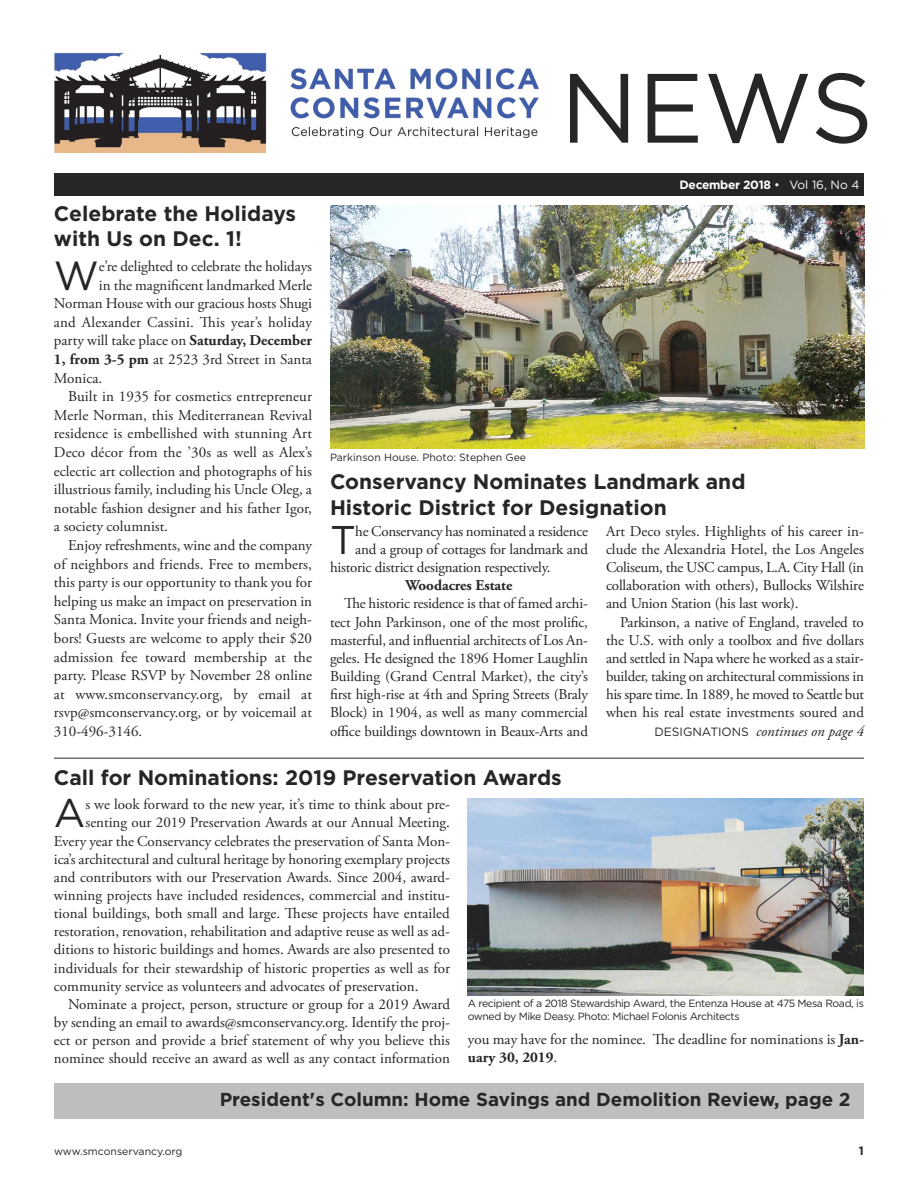
<style>
.page{position:relative;width:918px;height:1188px;background:#fff}
.page>*{position:absolute;margin:0;border:0;box-sizing:border-box;transform-origin:0 0}
.t1{font:98.25px "Gotham";color:#272526}
.t2{font:40.65px "Gotham";color:#272526}
.t3{font:40.05px "Gotham";color:#272526}
.t4{font:700 21px/25.2px "Gotham";color:#272526}
.t5{font:700 18.75px "Gotham";color:#272526}
.t6{font:15px/18.1px "Adobe Garamond Pro";color:#272526;text-align:justify}
.t7{font:15px "Adobe Garamond Pro";letter-spacing:-.02em;color:#272526}
.t8{font:italic 15px "Adobe Garamond Pro";color:#272526}
.t9{font:700 15px "Adobe Garamond Pro";color:#272526}
.t10{font:700 12px "Gotham";letter-spacing:-.025em;color:#fff}
.t11{font:700 12px "Gotham";color:#272526}
.t12{font:10.5px/12.6px "Gotham";letter-spacing:-.035em;color:#272526}
.t13{font:10.5px "Gotham";color:#272526}
.s1{font-weight:700}
.s2{font-weight:400}
.s3{font-family:"Gotham";font-style:normal;font-size:12px}
</style>
<div class="page">
<div style="left:54px;top:173px;width:810px;height:22px;background:#272526"></div>
<div style="left:54px;top:1083px;width:810px;height:36px;background:#bebebe"></div>
<img style="left:330px;top:206px;width:534px;height:243px">
<img style="left:54px;top:52px;width:485px;height:101px">
<hr style="left:54px;top:758px;width:810px;height:1px;background:#272526">
<img style="left:468px;top:798px;width:396px;height:198px">
<h3 class="t4" style="left:54px;top:202px;width:244px">Celebrate the Holidays with Us on Dec. 1!</h3>
<h2 class="t2" style="left:54px;top:260px;width:47px">W</h2>
<p class="t6" style="left:99px;top:259px;width:214px">e’re delighted to celebrate the holidays</p>
<p class="t6" style="left:99px;top:277px;width:215px">in the magnificent landmarked Merle</p>
<p class="t6" style="left:54px;top:296px;width:260px">Norman House with our gracious hosts Shugi</p>
<p class="t6" style="left:54px;top:314px;width:260px">and Alexander Cassini. This year’s holiday</p>
<p class="t6" style="left:54px;top:333px;width:260px">party will take place on <span class="s1">Saturday, December</span></p>
<p class="t6" style="left:54px;top:352px;width:260px"><span class="s1">1, from 3-5 pm</span> at 2523 3rd Street in Santa</p>
<p class="t6" style="left:54px;top:370px;width:50px">Monica.</p>
<p class="t6" style="left:68px;top:389px;width:245px">Built in 1935 for cosmetics entrepreneur</p>
<p class="t6" style="left:54px;top:407px;width:260px">Merle Norman, this Mediterranean Revival</p>
<p class="t6" style="left:54px;top:426px;width:260px">residence is embellished with stunning Art</p>
<p class="t6" style="left:54px;top:445px;width:260px">Deco décor from the ’30s as well as Alex’s</p>
<p class="t6" style="left:54px;top:463px;width:260px">eclectic art collection and photographs of his</p>
<p class="t6" style="left:54px;top:482px;width:260px">illustrious family, including his Uncle Oleg, a</p>
<p class="t6" style="left:54px;top:500px;width:260px">notable fashion designer and his father Igor,</p>
<p class="t6" style="left:54px;top:519px;width:116px">a society columnist.</p>
<p class="t6" style="left:68px;top:538px;width:245px">Enjoy refreshments, wine and the company</p>
<p class="t6" style="left:54px;top:556px;width:260px">of neighbors and friends. Free to members,</p>
<p class="t6" style="left:54px;top:575px;width:259px">this party is our opportunity to thank you for</p>
<p class="t6" style="left:54px;top:593px;width:260px">helping us make an impact on preservation in</p>
<p class="t6" style="left:54px;top:612px;width:260px">Santa Monica. Invite your friends and neigh-</p>
<p class="t6" style="left:54px;top:631px;width:260px">bors! Guests are welcome to apply their $20</p>
<p class="t6" style="left:54px;top:649px;width:260px">admission fee toward membership at the</p>
<p class="t6" style="left:54px;top:668px;width:259px">party. Please RSVP by November 28 online</p>
<p class="t6" style="left:54px;top:686px;width:260px">at www.smconservancy.org, by email at</p>
<p class="t6" style="left:54px;top:705px;width:259px">rsvp@smconservancy.org, or by voicemail at</p>
<p class="t6" style="left:54px;top:724px;width:90px">310-496-3146.</p>
<h1 class="t1" style="left:560px;top:71px;width:315px">NEWS</h1>
<p class="t10" style="left:680px;top:181px;width:181px">December 2018 <span class="s2">• Vol 16, No 4</span></p>
<p class="t13" style="left:330px;top:453px;width:198px">Parkinson House. Photo: Stephen Gee</p>
<h3 class="t4" style="left:330px;top:471px;width:417px">Conservancy Nominates Landmark and<br>Historic District for Designation</h3>
<h3 class="t3" style="left:330px;top:525px;width:27px">T</h3>
<p class="t7" style="left:355px;top:525px;width:234px">he Conservancy has nominated a residence</p>
<p class="t6" style="left:355px;top:542px;width:234px">and a group of cottages for landmark and</p>
<p class="t6" style="left:330px;top:560px;width:222px">historic district designation respectively.</p>
<p class="t9" style="left:406px;top:576px;width:108px">Woodacres Estate</p>
<p class="t6" style="left:330px;top:596px;width:260px;text-indent:14px">The historic residence is that of famed archi&shy;tect John Parkinson, one of the most prolific, masterful, and influential architects of Los An&shy;geles. He designed the 1896 Homer Laughlin Building (Grand Central Market), the city’s first high-rise at 4th and Spring Streets (Braly Block) in 1904, as well as many commercial office buildings downtown in Beaux-Arts and</p>
<p class="t6" style="left:606px;top:523px;width:260px">Art Deco styles. Highlights of his career in&shy;clude the Alexandria Hotel, the Los Angeles Coliseum, the USC campus, L.A. City Hall (in collaboration with others), Bullocks Wilshire and Union Station (his last work).</p>
<p class="t6" style="left:606px;top:614px;width:260px;text-indent:14px">Parkinson, a native of England, traveled to the U.S. with only a toolbox and five dollars and settled in Napa where he worked as a stair&shy;builder, taking on architectural commissions in his spare time. In 1889, he moved to Seattle but when his real estate investments soured and</p>
<p class="t8" style="left:654px;top:725px;width:211px"><span class="s3">DESIGNATIONS</span> continues on page 4</p>
<h3 class="t4" style="left:54px;top:767px;width:509px">Call for Nominations: 2019 Preservation Awards</h3>
<h3 class="t3" style="left:54px;top:798px;width:33px">A</h3>
<p class="t6" style="left:85px;top:797px;width:366px">s we look forward to the new year, it’s time to think about pre-</p>
<p class="t6" style="left:85px;top:815px;width:366px">senting our 2019 Preservation Awards at our Annual Meeting.</p>
<p class="t6" style="left:54px;top:833px;width:398px">Every year the Conservancy celebrates the preservation of Santa Mon-</p>
<p class="t6" style="left:54px;top:851px;width:398px">ica’s architectural and cultural heritage by honoring exemplary projects</p>
<p class="t6" style="left:54px;top:869px;width:397px">and contributors with our Preservation Awards. Since 2004, award-</p>
<p class="t6" style="left:54px;top:888px;width:398px">winning projects have included residences, commercial and institu-</p>
<p class="t6" style="left:54px;top:906px;width:397px">tional buildings, both small and large. These projects have entailed</p>
<p class="t6" style="left:54px;top:924px;width:397px">restoration, renovation, rehabilitation and adaptive reuse as well as ad-</p>
<p class="t6" style="left:54px;top:942px;width:397px">ditions to historic buildings and homes. Awards are also presented to</p>
<p class="t6" style="left:54px;top:960px;width:397px">individuals for their stewardship of historic properties as well as for</p>
<p class="t6" style="left:54px;top:978px;width:366px">community service as volunteers and advocates of preservation.</p>
<p class="t6" style="left:68px;top:996px;width:383px">Nominate a project, person, structure or group for a 2019 Award</p>
<p class="t6" style="left:54px;top:1015px;width:397px">by sending an email to awards@smconservancy.org. Identify the proj-</p>
<p class="t6" style="left:54px;top:1033px;width:397px">ect or person and provide a brief statement of why you believe this</p>
<p class="t6" style="left:54px;top:1051px;width:397px">nominee should receive an award as well as any contact information</p>
<p class="t12" style="left:468px;top:998px;width:398px">A recipient of a 2018 Stewardship Award, the Entenza House at 475 Mesa Road, is owned by Mike Deasy. Photo: Michael Folonis Architects</p>
<p class="t6" style="left:468px;top:1032px;width:398px">you may have for the nominee. The deadline for nominations is <span class="s1">Jan&shy;uary 30, 2019</span>.</p>
<p class="t5" style="left:220px;top:1093px;width:632px">President's Column: Home Savings and Demolition Review, page 2</p>
<p class="t13" style="left:54px;top:1148px;width:130px">www.smconservancy.org</p>
<p class="t11" style="left:859px;top:1146px;width:7px">1</p>
</div>
